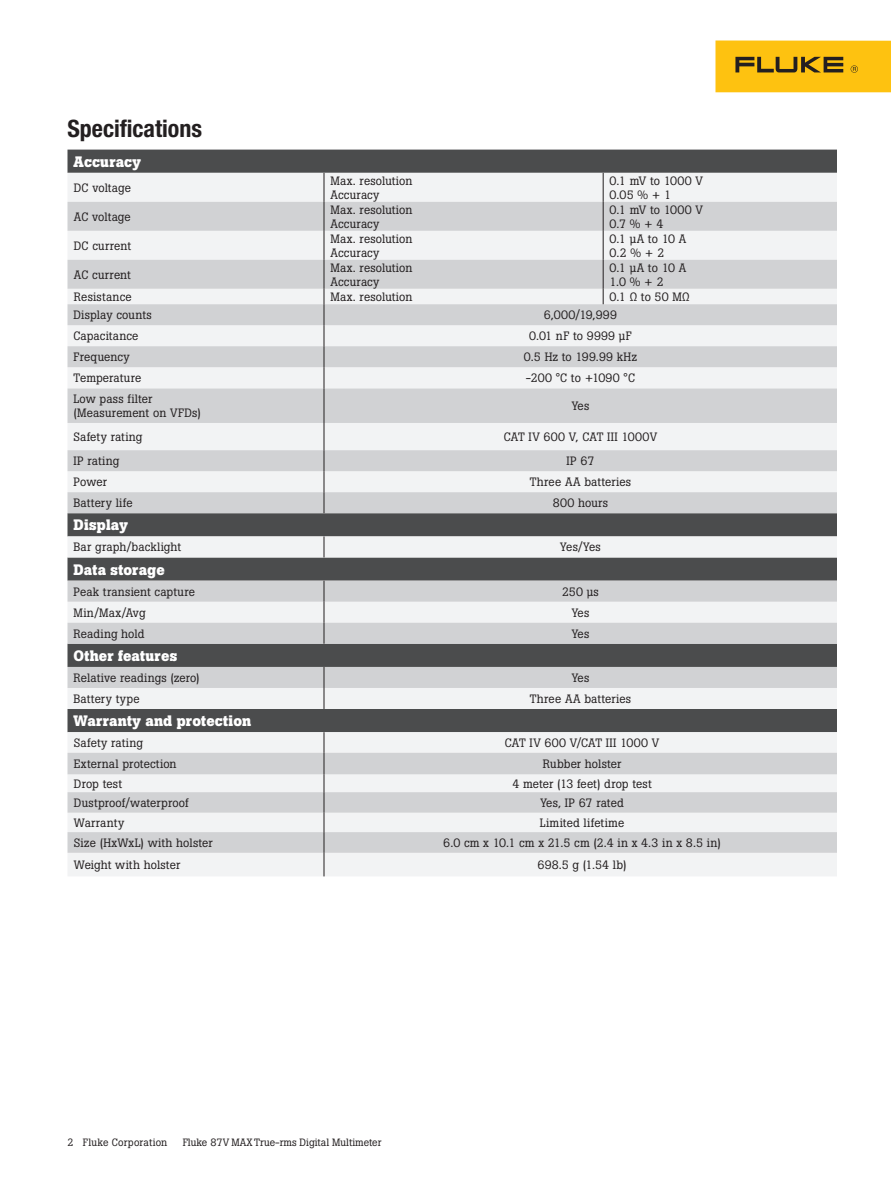
<style>
.page{position:relative;width:891px;height:1188px;background:#fff}
.page>*{position:absolute;margin:0;border:0;box-sizing:border-box;transform-origin:0 0}
.Specifications_heade{font:700 condensed 24px "Helvetica Neue LT Pro";color:#231f20}
.Table_category_divid{font:700 15px "Boton Pro";letter-spacing:.015em;color:#fff}
.Table_body_left_alig{font:12px/13.5px "Boton Pro";letter-spacing:.01em;color:#231f20}
.Table_body_center_al{font:12px "Boton Pro";letter-spacing:.015em;color:#231f20}
.t1{font:10.5px "Boton Pro";color:#231f20}
.t2{font:10.5px "Boton Pro";letter-spacing:.02em;color:#231f20}
</style>
<div class="page">
<div style="left:716px;top:40px;width:175px;height:52px;background:#fec210"></div>
<svg style="left:735px;top:57px;width:108px;height:15px"></svg>
<svg style="left:851px;top:65px;width:7px;height:8px"></svg>
<div style="left:68px;top:150px;width:769px;height:23px;background:#4b4c4d"></div>
<div style="left:68px;top:173px;width:769px;height:703px;background:#f2f3f4"></div>
<svg style="left:68px;top:202px;width:769px;height:651px;fill:#d1d2d4"></svg>
<svg style="left:603px;top:173px;width:1px;height:131px"></svg>
<svg style="left:324px;top:732px;width:1px;height:144px"></svg>
<svg style="left:324px;top:173px;width:1px;height:215px"></svg>
<hr style="left:324px;top:388px;width:1px;height:35px;background:#231f20">
<svg style="left:324px;top:423px;width:1px;height:90px"></svg>
<svg style="left:324px;top:536px;width:1px;height:21px"></svg>
<svg style="left:324px;top:581px;width:1px;height:63px"></svg>
<svg style="left:324px;top:667px;width:1px;height:42px"></svg>
<p class="Specifications_heade" style="left:68px;top:114px;width:136px">Specifications</p>
<p class="Table_category_divid" style="left:74px;top:152px;width:69px">Accuracy</p>
<p class="Table_body_left_alig" style="left:74px;top:181px;width:58px">DC voltage</p>
<p class="Table_body_left_alig" style="left:74px;top:210px;width:58px">AC voltage</p>
<p class="Table_body_left_alig" style="left:74px;top:239px;width:59px">DC current</p>
<p class="Table_body_left_alig" style="left:74px;top:268px;width:58px">AC current</p>
<p class="Table_body_left_alig" style="left:330px;top:174px;width:84px">Max. resolution</p>
<p class="Table_body_left_alig" style="left:330px;top:188px;width:50px">Accuracy</p>
<p class="Table_body_left_alig" style="left:330px;top:203px;width:84px">Max. resolution</p>
<p class="Table_body_left_alig" style="left:330px;top:217px;width:50px">Accuracy</p>
<p class="Table_body_left_alig" style="left:330px;top:232px;width:84px">Max. resolution</p>
<p class="Table_body_left_alig" style="left:330px;top:246px;width:50px">Accuracy</p>
<p class="Table_body_left_alig" style="left:330px;top:261px;width:84px">Max. resolution</p>
<p class="Table_body_left_alig" style="left:330px;top:275px;width:50px">Accuracy</p>
<p class="Table_body_left_alig" style="left:610px;top:174px;width:95px">0.1 mV to 1000 V</p>
<p class="Table_body_left_alig" style="left:610px;top:188px;width:63px">0.05 % + 1</p>
<p class="Table_body_left_alig" style="left:610px;top:203px;width:95px">0.1 mV to 1000 V</p>
<p class="Table_body_left_alig" style="left:610px;top:217px;width:55px">0.7 % + 4</p>
<p class="Table_body_left_alig" style="left:610px;top:232px;width:78px">0.1 μA to 10 A</p>
<p class="Table_body_left_alig" style="left:610px;top:246px;width:56px">0.2 % + 2</p>
<p class="Table_body_left_alig" style="left:610px;top:261px;width:78px">0.1 μA to 10 A</p>
<p class="Table_body_left_alig" style="left:610px;top:275px;width:56px">1.0 % + 2</p>
<p class="Table_body_left_alig" style="left:74px;top:290px;width:59px">Resistance</p>
<p class="Table_body_left_alig" style="left:330px;top:290px;width:84px">Max. resolution</p>
<p class="Table_body_left_alig" style="left:610px;top:290px;width:82px">0.1 Ω to 50 MΩ</p>
<p class="Table_body_left_alig" style="left:73px;top:308px;width:80px">Display counts</p>
<p class="Table_body_center_al" style="left:544px;top:307px;width:75px">6,000/19,999</p>
<p class="Table_body_left_alig" style="left:73px;top:329px;width:67px">Capacitance</p>
<p class="Table_body_center_al" style="left:529px;top:328px;width:104px">0.01 nF to 9999 μF</p>
<p class="Table_body_left_alig" style="left:73px;top:350px;width:58px">Frequency</p>
<p class="Table_body_center_al" style="left:524px;top:349px;width:115px">0.5 Hz to 199.99 kHz</p>
<p class="Table_body_left_alig" style="left:73px;top:371px;width:69px">Temperature</p>
<p class="Table_body_center_al" style="left:526px;top:370px;width:111px">-200 °C to +1090 °C</p>
<p class="Table_body_left_alig" style="left:73px;top:393px;width:129px">Low pass filter (Measurement on VFDs)</p>
<p class="Table_body_center_al" style="left:572px;top:398px;width:19px">Yes</p>
<p class="Table_body_left_alig" style="left:73px;top:430px;width:70px">Safety rating</p>
<p class="Table_body_center_al" style="left:504px;top:429px;width:155px">CAT IV 600 V, CAT III 1000V</p>
<p class="Table_body_left_alig" style="left:73px;top:454px;width:47px">IP rating</p>
<p class="Table_body_center_al" style="left:567px;top:453px;width:29px">IP 67</p>
<p class="Table_body_left_alig" style="left:73px;top:475px;width:35px">Power</p>
<p class="Table_body_center_al" style="left:530px;top:474px;width:103px">Three AA batteries</p>
<p class="Table_body_left_alig" style="left:73px;top:496px;width:61px">Battery life</p>
<p class="Table_body_center_al" style="left:553px;top:495px;width:57px">800 hours</p>
<p class="Table_category_divid" style="left:74px;top:515px;width:56px">Display</p>
<p class="Table_body_left_alig" style="left:74px;top:541px;width:109px">Bar graph/backlight</p>
<p class="Table_body_center_al" style="left:560px;top:539px;width:42px">Yes/Yes</p>
<p class="Table_category_divid" style="left:74px;top:560px;width:93px">Data storage</p>
<p class="Table_body_left_alig" style="left:74px;top:585px;width:123px">Peak transient capture</p>
<p class="Table_body_center_al" style="left:562px;top:584px;width:38px">250 μs</p>
<p class="Table_body_left_alig" style="left:74px;top:606px;width:74px">Min/Max/Avg</p>
<p class="Table_body_center_al" style="left:572px;top:605px;width:19px">Yes</p>
<p class="Table_body_left_alig" style="left:74px;top:627px;width:73px">Reading hold</p>
<p class="Table_body_center_al" style="left:572px;top:626px;width:19px">Yes</p>
<p class="Table_category_divid" style="left:74px;top:646px;width:105px">Other features</p>
<p class="Table_body_left_alig" style="left:74px;top:671px;width:128px">Relative readings (zero)</p>
<p class="Table_body_center_al" style="left:572px;top:670px;width:19px">Yes</p>
<p class="Table_body_left_alig" style="left:74px;top:692px;width:68px">Battery type</p>
<p class="Table_body_center_al" style="left:530px;top:691px;width:103px">Three AA batteries</p>
<p class="Table_category_divid" style="left:74px;top:711px;width:179px">Warranty and protection</p>
<p class="Table_body_left_alig" style="left:74px;top:736px;width:70px">Safety rating</p>
<p class="Table_body_center_al" style="left:505px;top:735px;width:156px">CAT IV 600 V/CAT III 1000 V</p>
<p class="Table_body_left_alig" style="left:74px;top:757px;width:104px">External protection</p>
<p class="Table_body_center_al" style="left:543px;top:756px;width:80px">Rubber holster</p>
<p class="Table_body_left_alig" style="left:74px;top:777px;width:50px">Drop test</p>
<p class="Table_body_center_al" style="left:512px;top:776px;width:141px">4 meter (13 feet) drop test</p>
<p class="Table_body_left_alig" style="left:74px;top:796px;width:116px">Dustproof/waterproof</p>
<p class="Table_body_center_al" style="left:540px;top:795px;width:85px">Yes, IP 67 rated</p>
<p class="Table_body_left_alig" style="left:74px;top:816px;width:52px">Warranty</p>
<p class="Table_body_center_al" style="left:540px;top:815px;width:86px">Limited lifetime</p>
<p class="Table_body_left_alig" style="left:74px;top:836px;width:140px">Size (HxWxL) with holster</p>
<p class="Table_body_center_al" style="left:443px;top:835px;width:279px">6.0 cm x 10.1 cm x 21.5 cm (2.4 in x 4.3 in x 8.5 in)</p>
<p class="Table_body_left_alig" style="left:74px;top:858px;width:108px">Weight with holster</p>
<p class="Table_body_center_al" style="left:537px;top:857px;width:91px">698.5 g (1.54 lb)</p>
<p class="t2" style="left:68px;top:1136px;width:101px">2 Fluke Corporation</p>
<p class="t1" style="left:183px;top:1136px;width:200px">Fluke 87V MAX True-rms Digital Multimeter</p>
</div>
